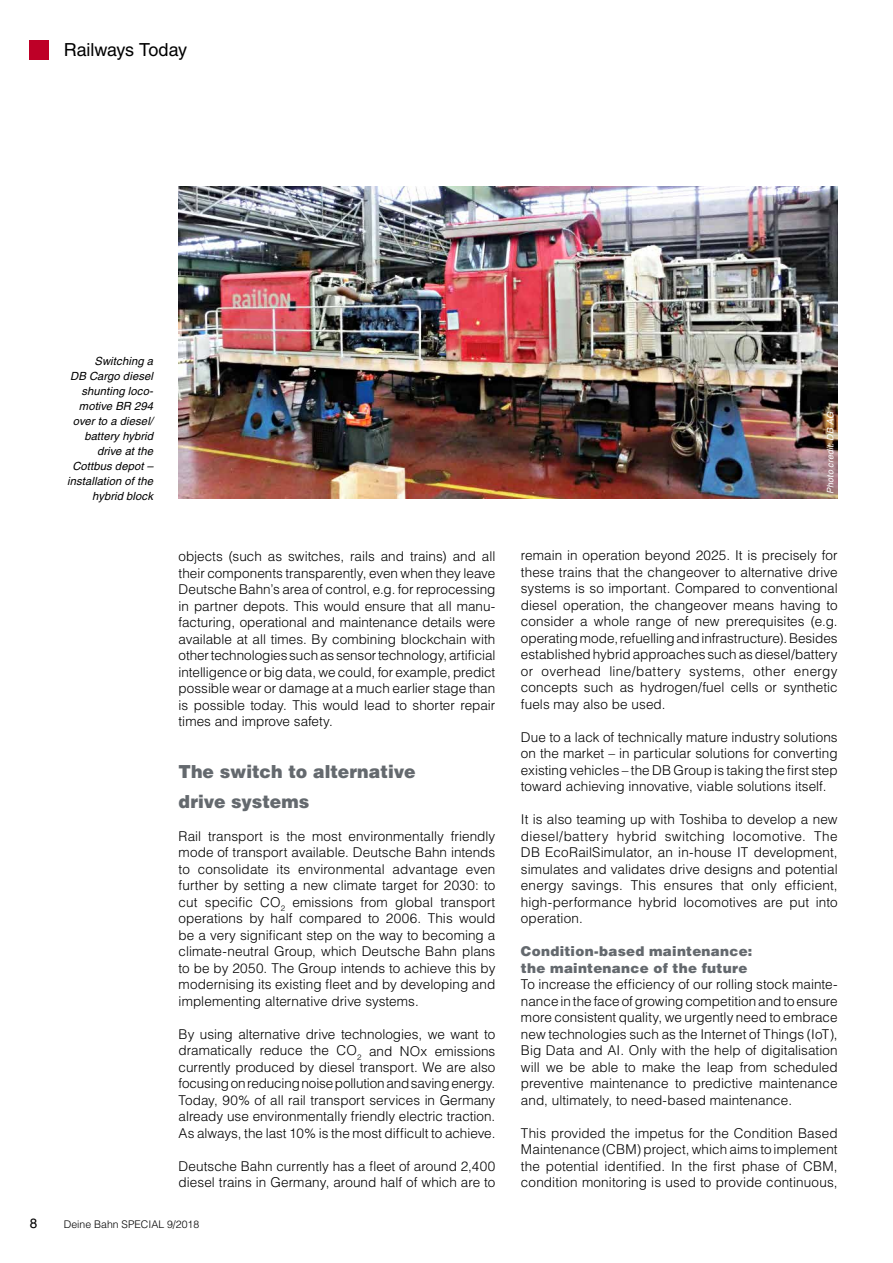
<style>
.page{position:relative;width:893px;height:1263px;background:#fff}
.page>*{position:absolute;margin:0;border:0;box-sizing:border-box;transform-origin:0 0}
.t1{font:900 18px/30px "Helvetica LT";color:#64696e;scale:.96 1}
.t2{font:18px "Helvetica LT";letter-spacing:-.005em;color:#000}
.t3{font:300 13.5px/16.5px "Helvetica LT";letter-spacing:.005em;color:#000;text-align:justify}
.t4{font:900 13.5px/16.5px "Helvetica LT";letter-spacing:.02em;color:#64696e}
.t5{font:13.5px "Helvetica LT";color:#000}
.t6{font:italic 11.25px/15px "Helvetica LT";letter-spacing:.01em;color:#000;text-align:right}
.t7{font:300 10.5px "Helvetica LT";color:#000}
.t8{font:italic 9px "Helvetica LT";color:#fff}
</style>
<div class="page">
<div style="left:30px;top:40px;width:19px;height:19px;background:#be0027"></div>
<img style="left:179px;top:187px;width:659px;height:311px">
<h1 class="t2" style="left:64px;top:40px;width:125px">Railways Today</h1>
<p class="t6" style="left:67px;top:354px;width:88px">Switching a<br>DB Cargo diesel shunting loco&shy;motive BR 294 over to a diesel/ battery hybrid drive at the<br>Cottbus depot – installation of the hybrid block</p>
<p class="t3" style="left:179px;top:548px;width:318px">objects (such as switches, rails and trains) and all their components transparently, even when they leave Deutsche Bahn’s area of control, e.g. for reprocessing in partner depots. This would ensure that all manu&shy;facturing, operational and maintenance details were available at all times. By combining blockchain with other technologies such as sensor technology, artificial intelligence or big data, we could, for example, predict possible wear or damage at a much earlier stage than is possible today. This would lead to shorter repair times and improve safety.</p>
<h1 class="t1" style="left:179px;top:756px;width:248px">The switch to alternative drive systems</h1>
<p class="t3" style="left:179px;top:828px;width:318px">Rail transport is the most environmentally friendly mode of transport available. Deutsche Bahn intends to consolidate its environmental advantage even further by setting a new climate target for 2030: to cut specific CO<sub>2</sub> emissions from global transport operations by half compared to 2006. This would be a very significant step on the way to becoming a climate-neutral Group, which Deutsche Bahn plans to be by 2050. The Group intends to achieve this by modernising its existing fleet and by developing and implementing alternative drive systems.</p>
<p class="t3" style="left:179px;top:1026px;width:318px">By using alternative drive technologies, we want to dramatically reduce the CO<sub>2</sub> and NOx emissions currently produced by diesel transport. We are also focusing on reducing noise pollution and saving energy.<br>Today, 90% of all rail transport services in Germany already use environmentally friendly electric traction.<br>As always, the last 10% is the most difficult to achieve.</p>
<p class="t3" style="left:179px;top:1158px;width:318px">Deutsche Bahn currently has a fleet of around 2,400 diesel trains in Germany, around half of which are to</p>
<p class="t5" style="left:30px;top:1215px;width:9px">8</p>
<p class="t7" style="left:64px;top:1217px;width:137px">Deine Bahn SPECIAL 9/2018</p>
<p class="t8" style="left:825px;top:494px;width:84px;rotate:-90deg">Photo credit: DB AG</p>
<p class="t3" style="left:521px;top:547px;width:318px">remain in operation beyond 2025. It is precisely for these trains that the changeover to alternative drive systems is so important. Compared to conventional diesel operation, the changeover means having to consider a whole range of new prerequisites (e.g. operating mode, refuelling and infrastructure). Besides established hybrid approaches such as diesel/battery or overhead line/battery systems, other energy concepts such as hydrogen/fuel cells or synthetic fuels may also be used.</p>
<p class="t3" style="left:521px;top:729px;width:318px">Due to a lack of technically mature industry solutions on the market – in particular solutions for converting existing vehicles – the DB Group is taking the first step toward achieving innovative, viable solutions itself.</p>
<p class="t3" style="left:521px;top:811px;width:318px">It is also teaming up with Toshiba to develop a new diesel/battery hybrid switching locomotive. The DB EcoRailSimulator, an in-house IT development, simulates and validates drive designs and potential energy savings. This ensures that only efficient, high-performance hybrid locomotives are put into operation.</p>
<p class="t4" style="left:521px;top:943px;width:233px">Condition-based maintenance: the maintenance of the future</p>
<p class="t3" style="left:521px;top:976px;width:318px">To increase the efficiency of our rolling stock mainte&shy;nance in the face of growing competition and to ensure more consistent quality, we urgently need to embrace new technologies such as the Internet of Things (IoT), Big Data and AI. Only with the help of digitalisation will we be able to make the leap from scheduled preventive maintenance to predictive maintenance and, ultimately, to need-based maintenance.</p>
<p class="t3" style="left:521px;top:1125px;width:318px">This provided the impetus for the Condition Based Maintenance (CBM) project, which aims to implement the potential identified. In the first phase of CBM, condition monitoring is used to provide continuous,</p>
</div>
